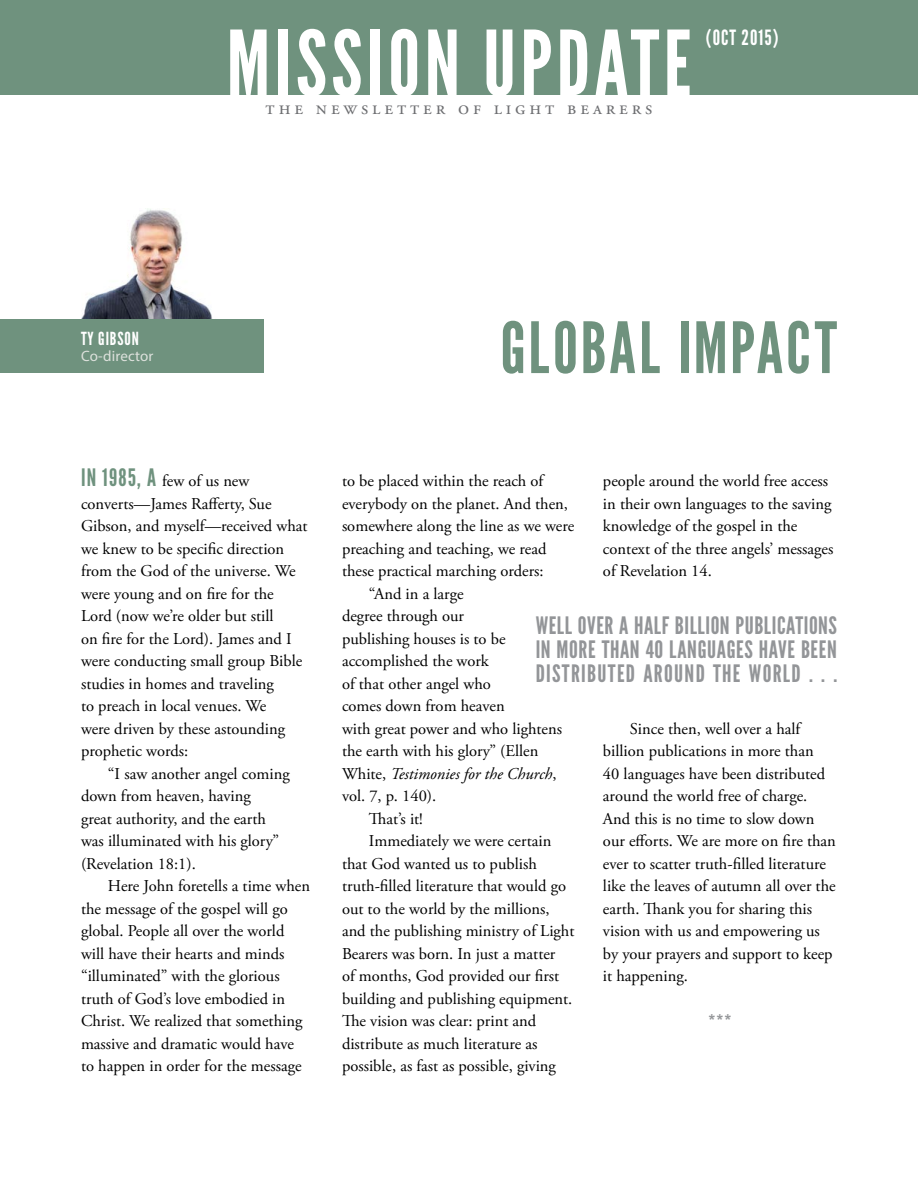
<style>
.page{position:relative;width:918px;height:1188px;background:#fff}
.page>*{position:absolute;margin:0;border:0;box-sizing:border-box;transform-origin:0 0}
.t1{font:90px "League Gothic";letter-spacing:.05em;color:#fff}
.t2{font:70.5px "League Gothic";letter-spacing:.04em;color:#6f927e}
.t3{font:24px/24px "League Gothic";letter-spacing:.055em;color:#939598;text-align:justify}
.t4{font:21px "League Gothic";letter-spacing:.05em;color:#fff}
.t5{font:19.5px "Adobe Garamond Pro";letter-spacing:.2em;color:#6d6e71}
.t6{font:18px "League Gothic";letter-spacing:.05em;color:#fff}
.t7{font:16.5px/22.5px "Adobe Garamond Pro";color:#000}
.t8{font:italic 16.5px "Adobe Garamond Pro";color:#000}
.t9{font:700 16.5px "Arial";color:#939598}
.t10{font:15px "Myriad Pro";letter-spacing:.01em;color:#dde1dc}
.s1{font-family:"League Gothic";font-size:24px;color:#6f927e}
.s2{font-style:normal}
</style>
<div class="page">
<img style="left:81px;top:209px;width:132px;height:110px">
<div style="left:0;top:0;width:918px;height:94px;background:#6f927e"></div>
<div style="left:0;top:319px;width:264px;height:54px;background:#6f927e"></div>
<h1 class="t1" style="left:227px;top:10px;width:466px">MISSION UPDATE</h1>
<p class="t5" style="left:266px;top:96px;width:388px">the newsletter of light bearers</p>
<p class="t4" style="left:706px;top:25px;width:74px">(OCT 2015)</p>
<p class="t6" style="left:81px;top:328px;width:59px">TY GIBSON</p>
<p class="t10" style="left:81px;top:346px;width:74px">Co-director</p>
<h2 class="t2" style="left:501px;top:306px;width:338px">GLOBAL IMPACT</h2>
<p class="t7" style="left:81px;top:470px;width:228px"><span class="s1">IN 1985, A</span> few of us new converts—James Rafferty, Sue<br>Gibson, and myself—received what we knew to be specific direction from the God of the universe. We were young and on fire for the<br>Lord (now we’re older but still<br>on fire for the Lord). James and I were conducting small group Bible studies in homes and traveling<br>to preach in local venues. We<br>were driven by these astounding prophetic words:</p>
<p class="t7" style="left:81px;top:763px;width:210px;text-indent:27px">“I saw another angel coming down from heaven, having<br>great authority, and the earth was illuminated with his glory” (Revelation 18:1).</p>
<p class="t7" style="left:81px;top:875px;width:231px;text-indent:27px">Here John foretells a time when the message of the gospel will go global. People all over the world will have their hearts and minds “illuminated” with the glorious truth of God’s love embodied in<br>Christ. We realized that something massive and dramatic would have to happen in order for the message</p>
<p class="t7" style="left:342px;top:470px;width:205px">to be placed within the reach of</p>
<p class="t7" style="left:342px;top:493px;width:228px">everybody on the planet. And then,</p>
<p class="t7" style="left:342px;top:515px;width:234px">somewhere along the line as we were</p>
<p class="t7" style="left:342px;top:538px;width:206px">preaching and teaching, we read</p>
<p class="t7" style="left:342px;top:560px;width:203px">these practical marching orders:</p>
<p class="t7" style="left:369px;top:583px;width:96px">“And in a large</p>
<p class="t7" style="left:342px;top:605px;width:124px">degree through our</p>
<p class="t7" style="left:342px;top:628px;width:165px">publishing houses is to be</p>
<p class="t7" style="left:342px;top:650px;width:148px">accomplished the work</p>
<p class="t7" style="left:342px;top:673px;width:150px">of that other angel who</p>
<p class="t7" style="left:342px;top:695px;width:164px">comes down from heaven</p>
<p class="t7" style="left:342px;top:718px;width:222px">with great power and who lightens</p>
<p class="t7" style="left:342px;top:740px;width:198px">the earth with his glory” (Ellen</p>
<p class="t8" style="left:342px;top:764px;width:216px"><span class="s2">White,</span> Testimonies for the Church<span class="s2">,</span></p>
<p class="t7" style="left:342px;top:785px;width:96px">vol. 7, p. 140).</p>
<p class="t7" style="left:369px;top:808px;width:55px">That’s it!</p>
<p class="t7" style="left:369px;top:830px;width:184px">Immediately we were certain</p>
<p class="t7" style="left:342px;top:853px;width:196px">that God wanted us to publish</p>
<p class="t7" style="left:342px;top:875px;width:226px">truth-filled literature that would go</p>
<p class="t7" style="left:342px;top:898px;width:209px">out to the world by the millions,</p>
<p class="t7" style="left:342px;top:920px;width:234px">and the publishing ministry of Light</p>
<p class="t7" style="left:342px;top:943px;width:215px">Bearers was born. In just a matter</p>
<p class="t7" style="left:342px;top:965px;width:219px">of months, God provided our first</p>
<p class="t7" style="left:342px;top:988px;width:232px">building and publishing equipment.</p>
<p class="t7" style="left:342px;top:1010px;width:196px">The vision was clear: print and</p>
<p class="t7" style="left:342px;top:1033px;width:197px">distribute as much literature as</p>
<p class="t7" style="left:342px;top:1055px;width:216px">possible, as fast as possible, giving</p>
<p class="t7" style="left:603px;top:470px;width:232px">people around the world free access in their own languages to the saving knowledge of the gospel in the context of the three angels’ messages of Revelation 14.</p>
<h3 class="t3" style="left:536px;top:614px;width:303px">WELL OVER A HALF BILLION PUBLICATIONS IN MORE THAN 40 LANGUAGES HAVE BEEN DISTRIBUTED AROUND THE WORLD . . .</h3>
<p class="t7" style="left:603px;top:718px;width:234px;text-indent:27px">Since then, well over a half billion publications in more than<br>40 languages have been distributed around the world free of charge.<br>And this is no time to slow down our efforts. We are more on fire than ever to scatter truth-filled literature like the leaves of autumn all over the earth. Thank you for sharing this vision with us and empowering us by your prayers and support to keep it happening.</p>
<p class="t9" style="left:709px;top:1010px;width:24px">***</p>
</div>
